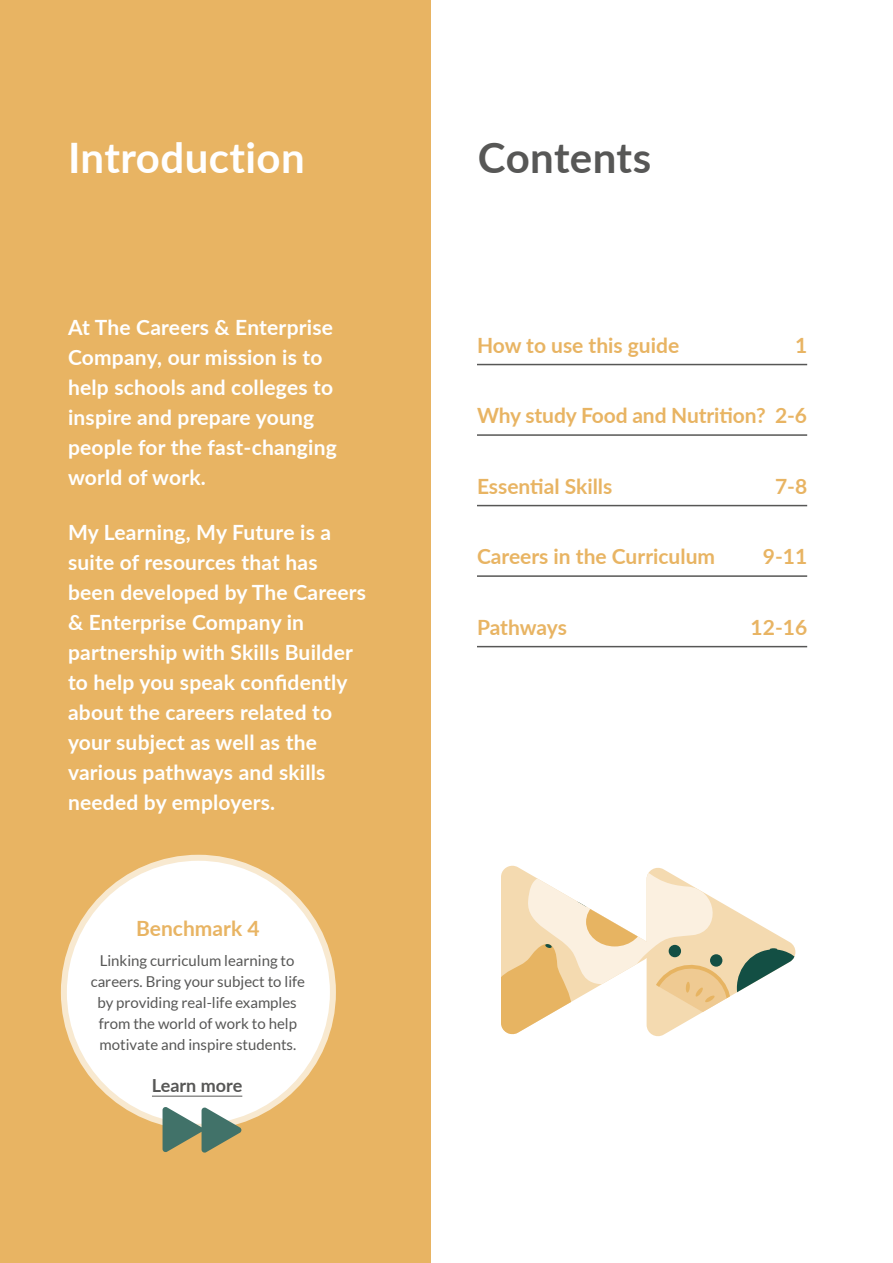
<style>
.page{position:relative;width:893px;height:1263px;background:#fff}
.page>*{position:absolute;margin:0;border:0;box-sizing:border-box;transform-origin:0 0}
.t1{font:700 42px "Lato";letter-spacing:.01em;color:#fff}
.t2{font:700 42px "Lato";letter-spacing:.005em;color:#575756}
.t3{font:700 21px/30px "Lato";letter-spacing:.01em;color:#fff}
.t4{font:700 21px "Lato";color:#e8b463}
.t5{font:700 18px "Lato";color:#575756}
.t6{font:15px/21px "Lato";color:#575756;text-align:center}
</style>
<div class="page">
<div style="left:0;top:0;width:430px;height:1263px;background:#e8b463"></div>
<div style="left:64px;top:858px;width:269px;height:269px;background:#fff;border-radius:50%"></div>
<hr style="left:152px;top:1096px;width:90px;height:1px;background:#575756">
<hr style="left:477px;top:364px;width:330px;height:1px;background:#575756">
<hr style="left:477px;top:434px;width:330px;height:2px;background:#575756">
<hr style="left:477px;top:505px;width:330px;height:1px;background:#575756">
<hr style="left:477px;top:575px;width:330px;height:2px;background:#575756">
<hr style="left:477px;top:646px;width:330px;height:1px;background:#575756">
<svg style="left:163px;top:1107px;width:79px;height:46px"></svg>
<svg style="left:501px;top:865px;width:295px;height:172px"></svg>
<svg style="left:586px;top:897px;width:57px;height:49px"></svg>
<div style="left:669px;top:945px;width:12px;height:12px;background:#134f44;border-radius:50%"></div>
<h1 class="t1" style="left:68px;top:126px;width:238px">Introduction</h1>
<h1 class="t2" style="left:478px;top:126px;width:175px">Contents</h1>
<p class="t3" style="left:68px;top:311px;width:270px">At The Careers &amp; Enterprise<br>Company, our mission is to help schools and colleges to inspire and prepare young people for the fast-changing world of work.</p>
<p class="t3" style="left:68px;top:517px;width:300px">My Learning, My Future is a suite of resources that has been developed by The Careers &amp; Enterprise Company in partnership with Skills Builder to help you speak confidently about the careers related to your subject as well as the various pathways and skills needed by employers.</p>
<p class="t4" style="left:136px;top:913px;width:125px">Benchmark 4</p>
<p class="t6" style="left:91px;top:950px;width:216px">Linking curriculum learning to careers. Bring your subject to life by providing real-life examples from the world of work to help motivate and inspire students.</p>
<p class="t5" style="left:152px;top:1072px;width:92px">Learn more</p>
<p class="t4" style="left:477px;top:329px;width:204px">How to use this guide</p>
<p class="t4" style="left:795px;top:329px;width:14px">1</p>
<p class="t4" style="left:477px;top:400px;width:332px">Why study Food and Nutrition? 2-6</p>
<p class="t4" style="left:477px;top:470px;width:137px">Essential Skills</p>
<p class="t4" style="left:775px;top:470px;width:34px">7-8</p>
<p class="t4" style="left:477px;top:541px;width:240px">Careers in the Curriculum</p>
<p class="t4" style="left:763px;top:541px;width:46px">9-11</p>
<p class="t4" style="left:477px;top:611px;width:91px">Pathways</p>
<p class="t4" style="left:751px;top:611px;width:58px">12-16</p>
</div>
